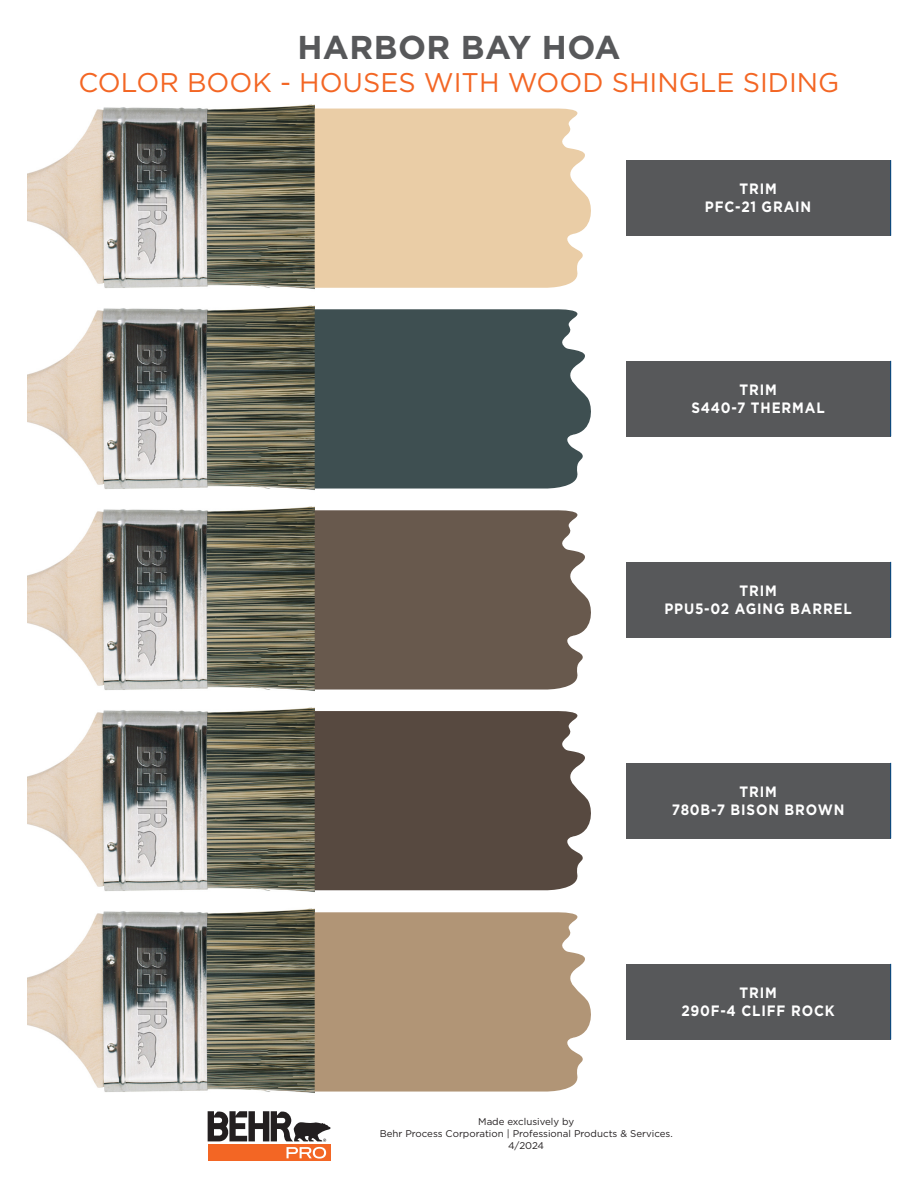
<style>
.page{position:relative;width:918px;height:1188px;background:#fff}
.page>*{position:absolute;margin:0;border:0;box-sizing:border-box;transform-origin:0 0}
.t1{font:700 33px "Gotham";letter-spacing:.015em;color:#57585a}
.t2{font:27px "Gotham";color:#f36624}
.Paint_Target{font:700 15px "Gotham";letter-spacing:.065em;color:#fff;scale:.9 1}
.t3{font:9.75px/11.7px "Gotham";color:#231f20;text-align:center}
</style>
<div class="page">
<div style="left:208px;top:1145px;width:122px;height:16px;background:#f36624"></div>
<svg style="left:208px;top:1111px;width:123px;height:48px"></svg>
<img style="left:27px;top:104px;width:288px;height:989px">
<div style="left:315px;top:108px;width:276px;height:180px;background:#eacda6"></div>
<div style="left:315px;top:912px;width:276px;height:180px;background:#b19576"></div>
<div style="left:626px;top:160px;width:265px;height:76px;background:#57585a"></div>
<hr style="left:890px;top:160px;width:1px;height:76px;background:#004684">
<div style="left:626px;top:361px;width:265px;height:75px;background:#57585a"></div>
<hr style="left:890px;top:361px;width:1px;height:75px;background:#004684">
<div style="left:626px;top:562px;width:265px;height:75px;background:#57585a"></div>
<hr style="left:890px;top:562px;width:1px;height:75px;background:#004684">
<div style="left:626px;top:763px;width:265px;height:75px;background:#57585a"></div>
<hr style="left:890px;top:763px;width:1px;height:75px;background:#004684">
<div style="left:626px;top:964px;width:265px;height:75px;background:#57585a"></div>
<hr style="left:890px;top:964px;width:1px;height:75px;background:#004684">
<div style="left:315px;top:711px;width:276px;height:179px;background:#574940"></div>
<div style="left:315px;top:309px;width:276px;height:180px;background:#3e4f51"></div>
<div style="left:315px;top:510px;width:276px;height:180px;background:#68594d"></div>
<p class="t1" style="left:297px;top:28px;width:325px">HARBOR BAY HOA</p>
<p class="t2" style="left:79px;top:67px;width:762px">COLOR BOOK - HOUSES WITH WOOD SHINGLE SIDING</p>
<p class="Paint_Target" style="left:739px;top:180px;width:43px">TRIM</p>
<p class="Paint_Target" style="left:705px;top:198px;width:120px">PFC-21 GRAIN</p>
<p class="Paint_Target" style="left:739px;top:381px;width:43px">TRIM</p>
<p class="Paint_Target" style="left:692px;top:399px;width:149px">S440-7 THERMAL</p>
<p class="Paint_Target" style="left:739px;top:582px;width:43px">TRIM</p>
<p class="Paint_Target" style="left:664px;top:600px;width:210px">PPU5-02 AGING BARREL</p>
<p class="Paint_Target" style="left:739px;top:783px;width:43px">TRIM</p>
<p class="Paint_Target" style="left:672px;top:801px;width:193px">780B-7 BISON BROWN</p>
<p class="Paint_Target" style="left:739px;top:984px;width:43px">TRIM</p>
<p class="Paint_Target" style="left:682px;top:1002px;width:172px">290F-4 CLIFF ROCK</p>
<p class="t3" style="left:380px;top:1116px;width:295px">Made exclusively by<br>Behr Process Corporation | Professional Products &amp; Services.<br>4/2024</p>
</div>
